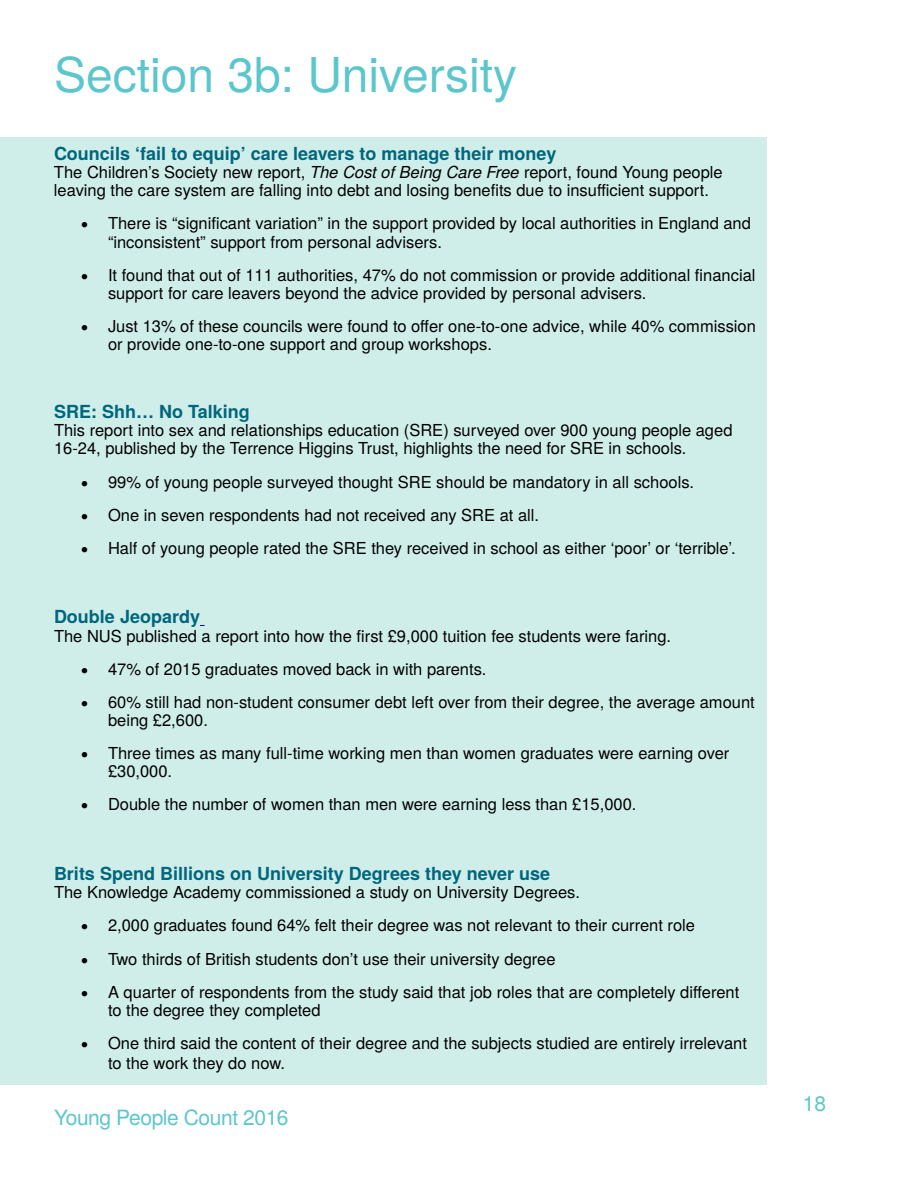
<style>
.page{position:relative;width:918px;height:1188px;background:#fff}
.page>*{position:absolute;margin:0;border:0;box-sizing:border-box;transform-origin:0 0}
.t1{font:48px "Te X Gyre Heros";color:#5bc6cc}
.t2{font:21px "Te X Gyre Heros";letter-spacing:-.02em;color:#5bc6cc}
.t3{font:700 18px "Te X Gyre Heros";color:#00667d}
.t4{font:16.5px/18.1px "Te X Gyre Heros";color:#000}
.s1{font-style:italic}
</style>
<div class="page">
<div style="left:0;top:137px;width:767px;height:947px;background:#cfeee9"></div>
<h1 class="t1" style="left:54px;top:37px;width:465px">Section 3b: University</h1>
<p class="t3" style="left:54px;top:140px;width:504px">Councils ‘fail to equip’ care leavers to manage their money</p>
<p class="t4" style="left:54px;top:162px;width:670px">The Children’s Society new report, <span class="s1">The Cost of Being Care Free</span> report, found Young people leaving the care system are falling into debt and losing benefits due to insufficient support.</p>
<p class="t4" style="left:108px;top:213px;width:644px;text-indent:-27px">• There is “significant variation” in the support provided by local authorities in England and “inconsistent” support from personal advisers.</p>
<p class="t4" style="left:108px;top:264px;width:649px;text-indent:-27px">• It found that out of 111 authorities, 47% do not commission or provide additional financial support for care leavers beyond the advice provided by personal advisers.</p>
<p class="t4" style="left:108px;top:316px;width:649px;text-indent:-27px">• Just 13% of these councils were found to offer one-to-one advice, while 40% commission or provide one-to-one support and group workshops.</p>
<p class="t3" style="left:54px;top:398px;width:197px">SRE: Shh… No Talking</p>
<p class="t4" style="left:54px;top:420px;width:680px">This report into sex and relationships education (SRE) surveyed over 900 young people aged<br>16-24, published by the Terrence Higgins Trust, highlights the need for SRE in schools.</p>
<p class="t4" style="left:81px;top:471px;width:615px">• 99% of young people surveyed thought SRE should be mandatory in all schools.</p>
<p class="t4" style="left:81px;top:504px;width:460px">• One in seven respondents had not received any SRE at all.</p>
<p class="t4" style="left:81px;top:538px;width:656px">• Half of young people rated the SRE they received in school as either ‘poor’ or ‘terrible’.</p>
<p class="t3" style="left:54px;top:603px;width:148px">Double Jeopardy</p>
<p class="t4" style="left:54px;top:625px;width:619px">The NUS published a report into how the first £9,000 tuition fee students were faring.</p>
<p class="t4" style="left:81px;top:659px;width:407px">• 47% of 2015 graduates moved back in with parents.</p>
<p class="t4" style="left:108px;top:692px;width:648px;text-indent:-27px">• 60% still had non-student consumer debt left over from their degree, the average amount being £2,600.</p>
<p class="t4" style="left:108px;top:743px;width:623px;text-indent:-27px">• Three times as many full-time working men than women graduates were earning over £30,000.</p>
<p class="t4" style="left:81px;top:794px;width:557px">• Double the number of women than men were earning less than £15,000.</p>
<p class="t3" style="left:54px;top:860px;width:498px">Brits Spend Billions on University Degrees they never use</p>
<p class="t4" style="left:54px;top:882px;width:528px">The Knowledge Academy commissioned a study on University Degrees.</p>
<p class="t4" style="left:81px;top:915px;width:616px">• 2,000 graduates found 64% felt their degree was not relevant to their current role</p>
<p class="t4" style="left:81px;top:948px;width:476px">• Two thirds of British students don’t use their university degree</p>
<p class="t4" style="left:108px;top:981px;width:633px;text-indent:-27px">• A quarter of respondents from the study said that job roles that are completely different to the degree they completed</p>
<p class="t4" style="left:108px;top:1032px;width:641px;line-height:19.8px;text-indent:-27px">• One third said the content of their degree and the subjects studied are entirely irrelevant to the work they do now.</p>
<p class="t2" style="left:54px;top:1100px;width:236px">Young People Count 2016</p>
<p class="t2" style="left:803px;top:1087px;width:25px">18</p>
</div>
